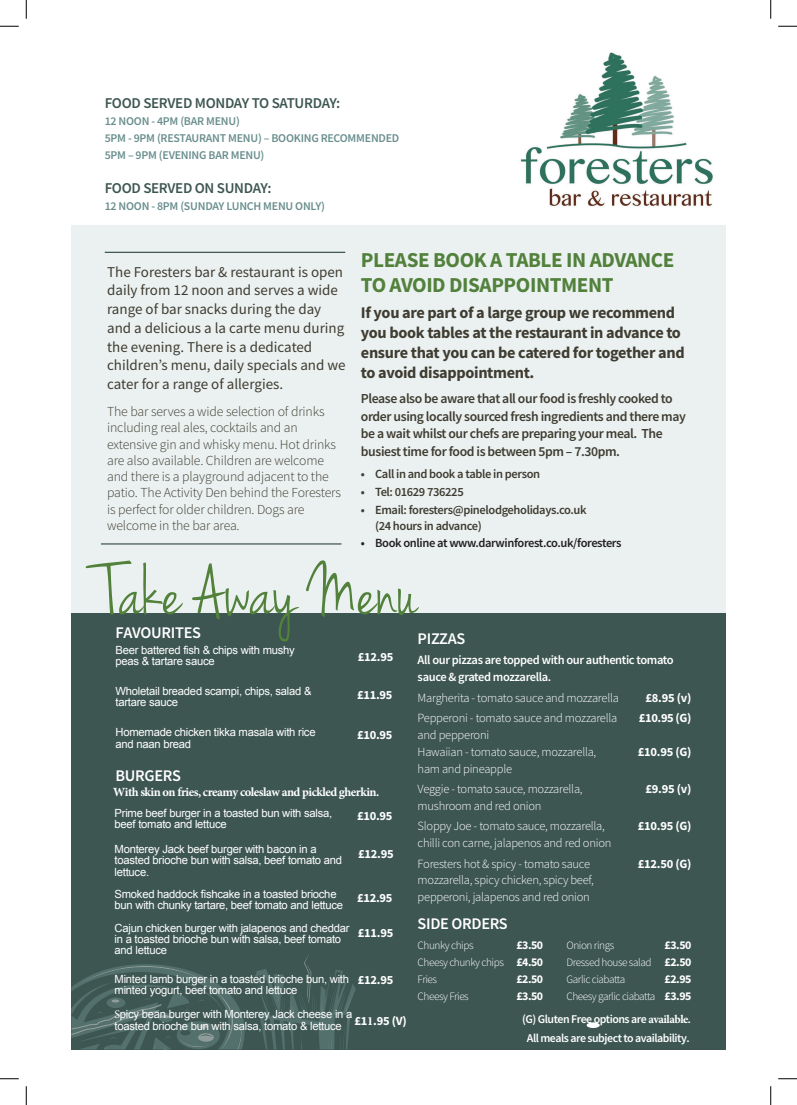
<style>
.page{position:relative;width:797px;height:1105px;background:#fff}
.page>*{position:absolute;margin:0;border:0;box-sizing:border-box;transform-origin:0 0}
.t1{font:76.88px "Jenna Sue";color:#52813c}
.t2{font:700 21.25px/25px "Source Sans Pro";letter-spacing:-.02em;color:#52813c}
.t3{font:700 16.25px/20px "Source Sans Pro";letter-spacing:-.02em;color:#3f3c31}
.t4{font:600 16.25px "Source Sans Pro";letter-spacing:-.02em;color:#fff}
.t5{font:15px/18.8px "Source Sans Pro";color:#3f3c31}
.t6{font:600 15px "Source Sans Pro";letter-spacing:-.02em;color:#3d5651}
.t7{font:300 13.75px/16.2px "Source Sans Pro";letter-spacing:-.01em;color:#3f3c31}
.t8{font:600 13.75px/17.5px "Source Sans Pro";letter-spacing:-.03em;color:#3f3c31}
.t9{font:300 12.5px/20.4px "Source Sans Pro";letter-spacing:-.02em;color:#fff}
.t10{font:700 12.5px "Source Sans Pro";letter-spacing:-.02em;color:#fff}
.t11{font:600 12.5px/16.2px "Source Sans Pro";letter-spacing:-.03em;color:#3f3c31}
.t12{font:600 12.5px/16.9px "Source Sans Pro";letter-spacing:-.03em;color:#fff}
.t13{font:700 12.5px "Minion Pro";letter-spacing:-.04em;color:#fff}
.t14{font:600 12.5px "Source Sans Pro";letter-spacing:-.03em;color:#231f20}
.t15{font:600 11.88px/16.9px "Source Sans Pro";letter-spacing:-.02em;color:#6a8e8e}
.t16{font:600 11.88px/19.1px "Source Sans Pro";letter-spacing:-.04em;color:#fff;text-align:center}
.t17{font:700 11.88px "Source Sans Pro";letter-spacing:-.04em;color:#fff}
.t18{font:11.25px/11.2px "Arial";letter-spacing:-.02em;color:#fff}
.t19{font:300 11.25px "Source Sans Pro";letter-spacing:-.04em;color:#fff}
.s1{font-family:"Minion Pro";font-size:11.88px}
.s2{font-weight:700;font-size:11.88px}
.s3{font-family:"Minion Pro"}
.s4{font-family:"Minion Pro";font-weight:700}
</style>
<div class="page">
<div style="left:71px;top:226px;width:654px;height:779px;background:#ebf1f1"></div>
<div style="left:71px;top:613px;width:654px;height:436px;background:#3d5651"></div>
<svg style="left:71px;top:955px;width:285px;height:95px"></svg>
<img style="left:520px;top:52px;width:193px;height:155px">
<hr style="left:105px;top:252px;width:240px;height:1px;background:#3d5651">
<hr style="left:101px;top:543px;width:240px;height:2px;background:#3d5651">
<div style="left:586px;top:1022px;width:13px;height:6px;background:#fff;border-radius:50%"></div>
<svg style="left:0;top:25px;width:19px;height:2px"></svg>
<svg style="left:778px;top:25px;width:19px;height:2px"></svg>
<svg style="left:0;top:1078px;width:19px;height:1px"></svg>
<svg style="left:778px;top:1078px;width:19px;height:1px"></svg>
<svg style="left:25px;top:0;width:2px;height:19px"></svg>
<svg style="left:25px;top:1086px;width:2px;height:19px"></svg>
<svg style="left:770px;top:0;width:1px;height:19px"></svg>
<svg style="left:770px;top:1086px;width:1px;height:19px"></svg>
<h3 class="t6" style="left:105px;top:94px;width:237px">FOOD SERVED MONDAY TO SATURDAY:</h3>
<p class="t15" style="left:105px;top:113px;width:296px">12 NOON - 4PM (BAR MENU)<br>5PM - 9PM (RESTAURANT MENU) – BOOKING RECOMMENDED<br>5PM – 9PM (EVENING BAR MENU)</p>
<h3 class="t6" style="left:105px;top:178px;width:168px">FOOD SERVED ON SUNDAY:</h3>
<p class="t15" style="left:105px;top:197px;width:222px">12 NOON - 8PM (SUNDAY LUNCH MENU ONLY)</p>
<p class="t5" style="left:107px;top:262px;width:240px">The Foresters bar &amp; restaurant is open daily from 12 noon and serves a wide range of bar snacks during the day and a delicious a la carte menu during the evening. There is a dedicated children’s menu, daily specials and we cater for a range of allergies.</p>
<p class="t7" style="left:107px;top:403px;width:235px">The bar serves a wide selection of drinks including real ales, cocktails and an extensive gin and whisky menu. Hot drinks are also available. Children are welcome and there is a playground adjacent to the patio. The Activity Den behind the Foresters is perfect for older children. Dogs are welcome in the bar area.</p>
<h2 class="t2" style="left:361px;top:247px;width:315px">PLEASE BOOK A TABLE IN ADVANCE<br>TO AVOID DISAPPOINTMENT</h2>
<h3 class="t3" style="left:361px;top:303px;width:325px">If you are part of a large group we recommend you book tables at the restaurant in advance to ensure that you can be catered for together and to avoid disappointment.</h3>
<p class="t8" style="left:361px;top:390px;width:326px">Please also be aware that all our food is freshly cooked to order using locally sourced fresh ingredients and there may be a wait whilst our chefs are preparing your meal. The busiest time for food is between 5pm – 7.30pm.</p>
<p class="t11" style="left:361px;top:465px;width:181px">• Call in and book a table in person</p>
<p class="t11" style="left:361px;top:483px;width:104px">• Tel: 01629 736225</p>
<p class="t11" style="left:375px;top:501px;width:213px;text-indent:-14px">• Email: foresters@pinelodgeholidays.co.uk (24 hours in advance)</p>
<p class="t14" style="left:361px;top:534px;width:262px">• Book online at www.darwinforest.co.uk/foresters</p>
<h1 class="t1" style="left:101px;top:548px;width:318px">Take Away Menu</h1>
<h3 class="t4" style="left:115px;top:622px;width:87px">FAVOURITES</h3>
<p class="t18" style="left:115px;top:644px;width:181px">Beer battered fish &amp; chips with mushy peas &amp; tartare sauce</p>
<p class="t18" style="left:115px;top:685px;width:197px">Wholetail breaded scampi, chips, salad &amp; tartare sauce</p>
<p class="t18" style="left:115px;top:725px;width:201px;line-height:12.2px">Homemade chicken tikka masala with rice and naan bread</p>
<h3 class="t4" style="left:115px;top:765px;width:67px">BURGERS</h3>
<p class="t13" style="left:113px;top:783px;width:268px">With skin on fries, creamy coleslaw and pickled gherkin.</p>
<p class="t10" style="left:357px;top:807px;width:37px">£10.95</p>
<p class="t10" style="left:358px;top:845px;width:37px">£12.95</p>
<p class="t10" style="left:357px;top:890px;width:37px">£12.95</p>
<h3 class="t4" style="left:417px;top:628px;width:49px">PIZZAS</h3>
<p class="t12" style="left:417px;top:651px;width:257px">All our pizzas are topped with our authentic tomato sauce &amp; grated mozzarella.</p>
<p class="t9" style="left:417px;top:687px;width:203px">Margherita - tomato sauce and mozzarella</p>
<p class="t10" style="left:645px;top:689px;width:47px">£8.95 (v)</p>
<p class="t9" style="left:417px;top:708px;width:201px">Pepperoni - tomato sauce and mozzarella</p>
<p class="t10" style="left:639px;top:709px;width:54px">£10.95 (G)</p>
<p class="t9" style="left:417px;top:726px;width:180px;line-height:16.9px">and pepperoni<br>Hawaiian - tomato sauce, mozzarella,</p>
<p class="t10" style="left:358px;top:649px;width:37px">£12.95</p>
<p class="t10" style="left:357px;top:686px;width:37px">£11.95</p>
<p class="t10" style="left:357px;top:727px;width:37px">£10.95</p>
<p class="t10" style="left:637px;top:743px;width:55px">£10.95 (G)</p>
<p class="t9" style="left:417px;top:758px;width:166px">ham and pineapple<br>Veggie - tomato sauce, mozzarella,</p>
<p class="t10" style="left:645px;top:780px;width:47px">£9.95 (v)</p>
<p class="t9" style="left:417px;top:795px;width:189px">mushroom and red onion<br>Sloppy Joe - tomato sauce, mozzarella,</p>
<p class="t18" style="left:115px;top:808px;width:219px">Prime beef burger in a toasted bun with salsa, beef tomato and lettuce</p>
<p class="t18" style="left:115px;top:844px;width:229px">Monterey Jack beef burger with bacon in a toasted brioche bun with salsa, beef tomato and lettuce.</p>
<p class="t18" style="left:115px;top:889px;width:230px">Smoked haddock fishcake in a toasted brioche bun with chunky tartare, beef tomato and lettuce</p>
<p class="t18" style="left:115px;top:922px;width:236px">Cajun chicken burger with jalapenos and cheddar in a toasted brioche bun with salsa, beef tomato and lettuce</p>
<p class="t18" style="left:115px;top:973px;width:236px">Minted lamb burger in a toasted brioche bun, with minted yogurt, beef tomato and lettuce</p>
<p class="t18" style="left:115px;top:1008px;width:239px;line-height:11.9px"><span class="s1">S</span>picy bean burger with Monterey Jack cheese in a toasted brioche bun with salsa, tomato &amp; lettuce</p>
<p class="t10" style="left:637px;top:818px;width:55px">£10.95 (G)</p>
<p class="t9" style="left:417px;top:833px;width:195px">chilli con carne, jalapenos and red onion<br>Foresters hot &amp; spicy - tomato sauce</p>
<p class="t10" style="left:637px;top:855px;width:55px">£12.50 (G)</p>
<p class="t9" style="left:417px;top:872px;width:178px;line-height:16.9px">mozzarella, spicy chicken, spicy beef, pepperoni, jalapenos and red onion</p>
<h3 class="t4" style="left:417px;top:913px;width:92px">SIDE ORDERS</h3>
<p class="t19" style="left:417px;top:939px;width:57px">Chunky chips</p>
<p class="t17" style="left:516px;top:937px;width:28px">£3.50</p>
<p class="t19" style="left:566px;top:939px;width:49px">Onion rings</p>
<p class="t17" style="left:664px;top:937px;width:28px">£3.50</p>
<p class="t19" style="left:417px;top:955px;width:127px">Cheesy chunky chips <span class="s2">£4.50</span></p>
<p class="t19" style="left:566px;top:955px;width:126px">Dressed house salad <span class="s2">£2.50</span></p>
<p class="t19" style="left:417px;top:972px;width:21px">Fries</p>
<p class="t17" style="left:516px;top:971px;width:28px">£2.50</p>
<p class="t19" style="left:566px;top:972px;width:60px">Garlic ciabatta</p>
<p class="t17" style="left:664px;top:971px;width:28px">£2.95</p>
<p class="t19" style="left:417px;top:989px;width:53px">Cheesy Fries</p>
<p class="t17" style="left:516px;top:988px;width:28px">£3.50</p>
<p class="t19" style="left:566px;top:989px;width:126px">Cheesy garlic ciabatta <span class="s2">£3.95</span></p>
<p class="t10" style="left:358px;top:924px;width:37px">£11.95</p>
<p class="t10" style="left:358px;top:972px;width:37px">£12.95</p>
<p class="t10" style="left:354px;top:1013px;width:54px">£1<span class="s3">1</span>.95 (V)</p>
<p class="t16" style="left:522px;top:1009px;width:170px">(G) Gluten Free options are <span class="s4">available.<br></span>All meals are subject to availability.</p>
</div>
